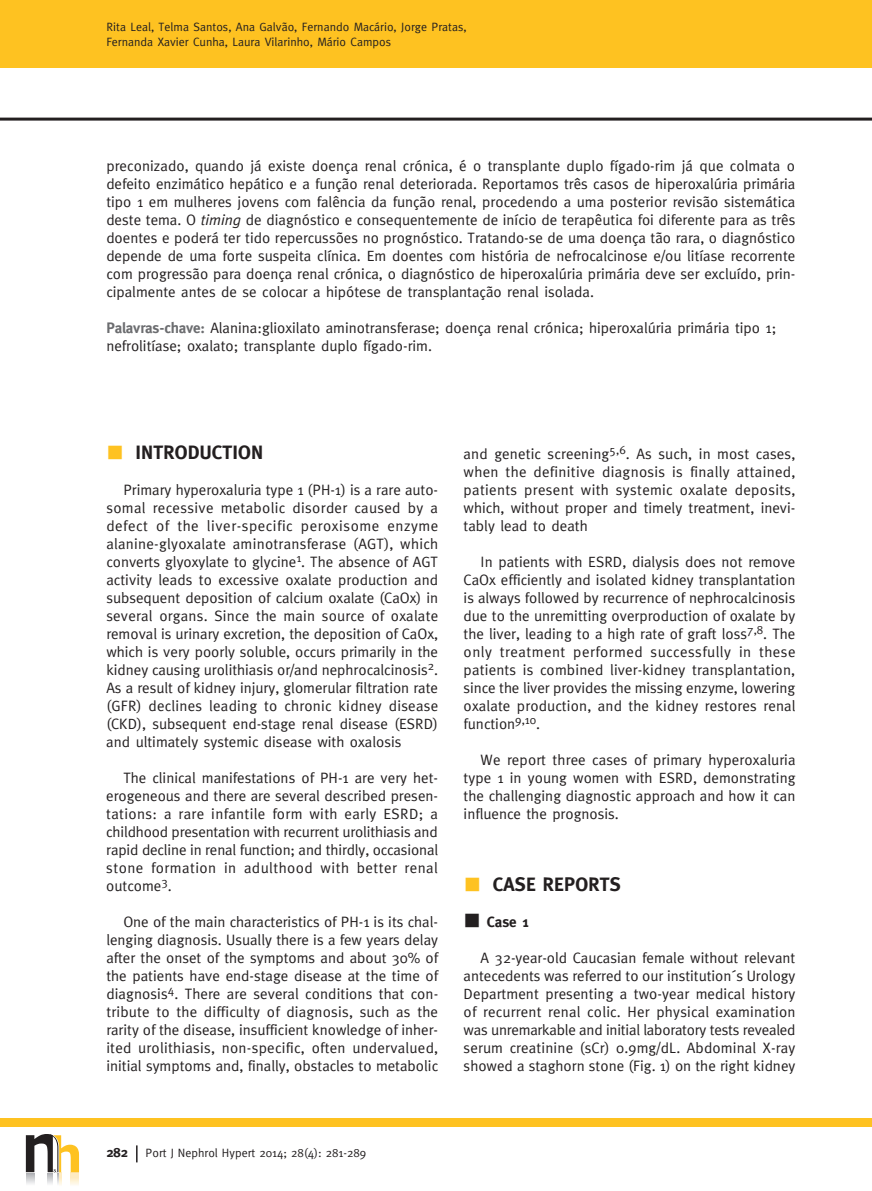
<style>
.page{position:relative;width:872px;height:1191px;background:#fff}
.page>*{position:absolute;margin:0;border:0;box-sizing:border-box;transform-origin:0 0}
.t1{font:700 19.5px "Meta";letter-spacing:.01em;color:#231f20}
.t2{font:15px/18px "Meta";color:#231f20;text-align:justify}
.t3{font:700 15px "Meta";color:#231f20}
.t4{font:700 13.5px "Meta";color:#231f20}
.t5{font:12px/14.4px "Meta";color:#231f20}
.s1{font-style:italic}
.s2{font-weight:700;color:#6c6d70}
.s3{color:#fec221}
</style>
<div class="page">
<div style="left:0;top:0;width:872px;height:68px;background:#fec221"></div>
<hr style="left:0;top:118px;width:872px;height:3px;background:#231f20">
<div style="left:0;top:1118px;width:872px;height:9px;background:#fec221"></div>
<svg style="left:136px;top:1145px;width:2px;height:17px"></svg>
<svg style="left:26px;top:1134px;width:53px;height:51px"></svg>
<p class="t5" style="left:106px;top:20px;width:362px">Rita Leal, Telma Santos, Ana Galvão, Fernando Macário, Jorge Pratas,<br>Fernanda Xavier Cunha, Laura Vilarinho, Mário Campos</p>
<p class="t2" style="left:106px;top:157px;width:690px">preconizado, quando já existe doença renal crónica, é o transplante duplo fígado -rim já que colmata o defeito enzimático hepático e a função renal deteriorada. Reportamos três casos de hiperoxalúria primária tipo 1 em mulheres jovens com falência da função renal, procedendo a uma posterior revisão sistemática deste tema. O <span class="s1">timing</span> de diagnóstico e consequentemente de início de terapêutica foi diferente para as três doentes e poderá ter tido repercussões no prognóstico. Tratando -se de uma doença tão rara, o diagnóstico depende de uma forte suspeita clínica. Em doentes com história de nefrocalcinose e/ou litíase recorrente com progressão para doença renal crónica, o diagnóstico de hiperoxalúria primária deve ser excluído, prin&shy;cipalmente antes de se colocar a hipótese de transplantação renal isolada.</p>
<p class="t2" style="left:106px;top:319px;width:671px"><span class="s2">Palavras-chave:</span> Alanina:glioxilato aminotransferase; doença renal crónica; hiperoxalúria primária tipo 1; nefrolitíase; oxalato; transplante duplo fígado -rim.</p>
<h1 class="t1" style="left:106px;top:441px;width:158px"><span class="s3">■</span> INTRODUCTION</h1>
<p class="t2" style="left:106px;top:481px;width:334px;text-indent:17px">Primary hyperoxaluria type 1 (PH -1) is a rare auto&shy;somal recessive metabolic disorder caused by a defect of the liver -specific peroxisome enzyme alanine -glyoxalate aminotransferase (AGT), which converts glyoxylate to glycine<sup>1</sup>. The absence of AGT activity leads to excessive oxalate production and subsequent deposition of calcium oxalate (CaOx) in several organs. Since the main source of oxalate removal is urinary excretion, the deposition of CaOx, which is very poorly soluble, occurs primarily in the kidney causing urolithiasis or/and nephrocalcinosis<sup>2</sup>.<br>As a result of kidney injury, glomerular filtration rate (GFR) declines leading to chronic kidney disease (CKD), subsequent end -stage renal disease (ESRD) and ultimately systemic disease with oxalosis</p>
<p class="t2" style="left:106px;top:769px;width:333px;text-indent:17px">The clinical manifestations of PH -1 are very het&shy;erogeneous and there are several described presen&shy;tations: a rare infantile form with early ESRD; a childhood presentation with recurrent urolithiasis and rapid decline in renal function; and thirdly, occasional stone formation in adulthood with better renal outcome<sup>3</sup>.</p>
<p class="t2" style="left:106px;top:913px;width:334px;text-indent:17px">One of the main characteristics of PH -1 is its chal&shy;lenging diagnosis. Usually there is a few years delay after the onset of the symptoms and about 30% of the patients have end -stage disease at the time of diagnosis<sup>4</sup>. There are several conditions that con&shy;tribute to the difficulty of diagnosis, such as the rarity of the disease, insufficient knowledge of inher&shy;ited urolithiasis, non -specific, often undervalued, initial symptoms and, finally, obstacles to metabolic</p>
<p class="t2" style="left:463px;top:445px;width:333px">and genetic screening<sup>5,6</sup>. As such, in most cases, when the definitive diagnosis is finally attained, patients present with systemic oxalate deposits, which, without proper and timely treatment, inevi&shy;tably lead to death</p>
<p class="t2" style="left:463px;top:553px;width:333px;text-indent:17px">In patients with ESRD, dialysis does not remove CaOx efficiently and isolated kidney transplantation is always followed by recurrence of nephrocalcinosis due to the unremitting overproduction of oxalate by the liver, leading to a high rate of graft loss<sup>7,8</sup>. The only treatment performed successfully in these patients is combined liver -kidney transplantation, since the liver provides the missing enzyme, lowering oxalate production, and the kidney restores renal function<sup>9,10</sup>.</p>
<p class="t2" style="left:463px;top:751px;width:333px;text-indent:17px">We report three cases of primary hyperoxaluria type 1 in young women with ESRD, demonstrating the challenging diagnostic approach and how it can influence the prognosis.</p>
<h1 class="t1" style="left:464px;top:873px;width:159px"><span class="s3">■</span> CASE REPORTS</h1>
<p class="t3" style="left:463px;top:913px;width:67px">■ Case 1</p>
<p class="t2" style="left:463px;top:949px;width:333px;text-indent:17px">A 32 -year -old Caucasian female without relevant antecedents was referred to our institution´s Urology Department presenting a two -year medical history of recurrent renal colic. Her physical examination was unremarkable and initial laboratory tests revealed serum creatinine (sCr) 0.9mg/dL. Abdominal X -ray showed a staghorn stone (Fig. 1) on the right kidney</p>
<p class="t4" style="left:106px;top:1145px;width:23px">282</p>
<p class="t5" style="left:146px;top:1145px;width:222px">Port J Nephrol Hypert 2014; 28(4): 281-289</p>
</div>
